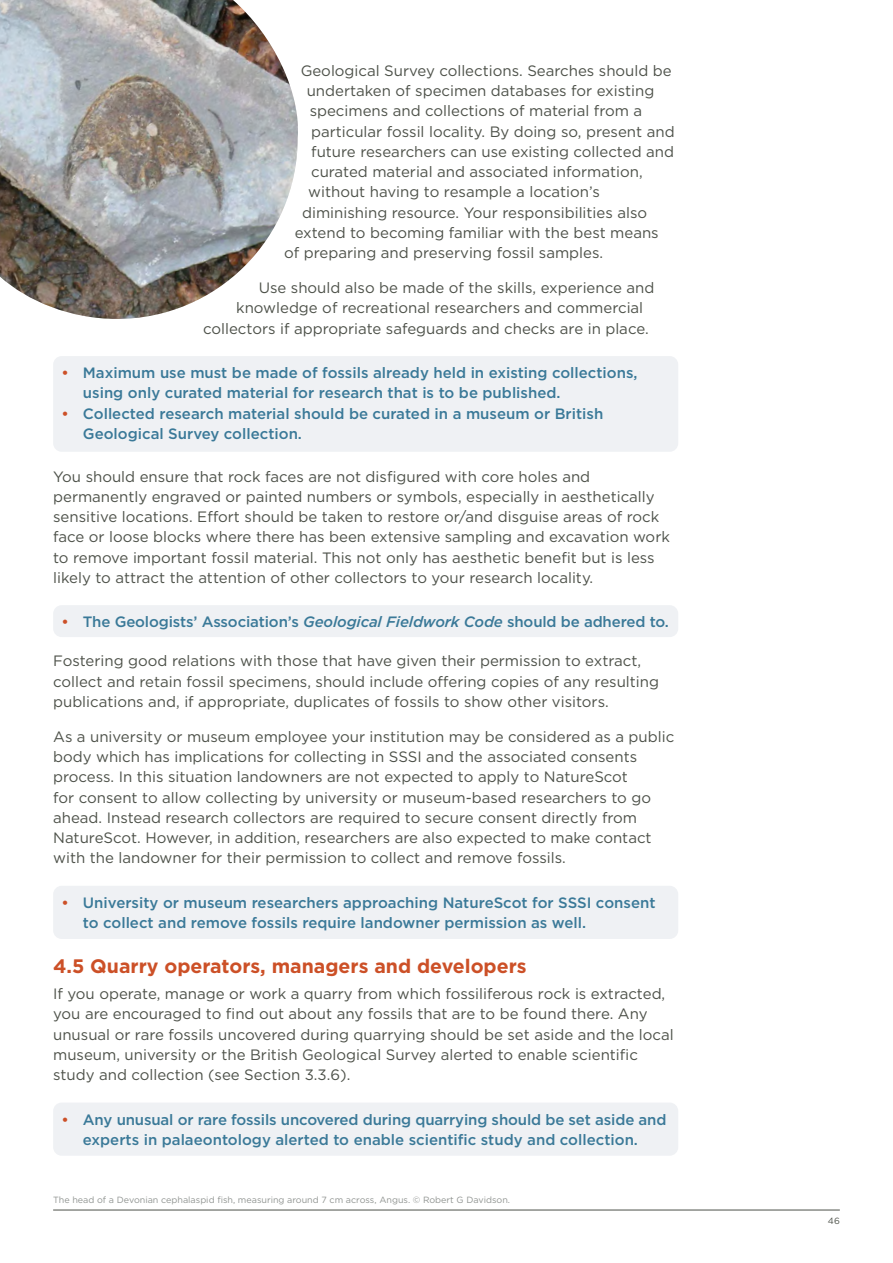
<style>
.page{position:relative;width:893px;height:1263px;background:#fff}
.page>*{position:absolute;margin:0;border:0;box-sizing:border-box;transform-origin:0 0}
.Heading_2{font:700 19.5px "Gotham";color:#cc5027}
.Paragraph{font:15px/20.2px "Gotham";color:#4d5149}
.List__Bulleted_Highlight{font:500 15px/20.2px "Gotham";color:#3a7998}
.t1{font:9px "Gotham";color:#909491}
.t2{font:9px "Gotham";color:#4d5149}
.s1{color:#cc5027}
.s2{font-style:italic}
</style>
<div class="page">
<hr style="left:53px;top:1210px;width:787px;height:1px;background:#4d5149">
<div style="left:53px;top:356px;width:625px;height:96px;background:#eff1f4;border-radius:9px"></div>
<div style="left:53px;top:605px;width:625px;height:32px;background:#eff1f4;border-radius:9px"></div>
<div style="left:53px;top:886px;width:625px;height:53px;background:#eff1f4;border-radius:9px"></div>
<div style="left:53px;top:1102px;width:625px;height:54px;background:#eff1f4;border-radius:9px"></div>
<img style="left:0;top:0;width:298px;height:319px">
<p class="Paragraph" style="left:301px;top:60px;width:373px">Geological Survey collections. Searches should be</p>
<p class="Paragraph" style="left:307px;top:80px;width:349px">undertaken of specimen databases for existing</p>
<p class="Paragraph" style="left:310px;top:101px;width:334px">specimens and collections of material from a</p>
<p class="Paragraph" style="left:311px;top:121px;width:365px">particular fossil locality. By doing so, present and</p>
<p class="Paragraph" style="left:311px;top:141px;width:364px">future researchers can use existing collected and</p>
<p class="Paragraph" style="left:311px;top:161px;width:333px">curated material and associated information,</p>
<p class="Paragraph" style="left:308px;top:182px;width:293px">without having to resample a location’s</p>
<p class="Paragraph" style="left:302px;top:202px;width:347px">diminishing resource. Your responsibilities also</p>
<p class="Paragraph" style="left:295px;top:222px;width:366px">extend to becoming familiar with the best means</p>
<p class="Paragraph" style="left:284px;top:242px;width:321px">of preparing and preserving fossil samples.</p>
<p class="Paragraph" style="left:259px;top:277px;width:397px">Use should also be made of the skills, experience and</p>
<p class="Paragraph" style="left:236px;top:298px;width:409px">knowledge of recreational researchers and commercial</p>
<p class="Paragraph" style="left:203px;top:318px;width:447px">collectors if appropriate safeguards and checks are in place.</p>
<p class="List__Bulleted_Highlight" style="left:83px;top:362px;width:556px;text-indent:-21px"><span class="s1">•</span> Maximum use must be made of fossils already held in existing collections, using only curated material for research that is to be published.</p>
<p class="List__Bulleted_Highlight" style="left:83px;top:403px;width:522px;text-indent:-21px"><span class="s1">•</span> Collected research material should be curated in a museum or British<br>Geological Survey collection.</p>
<p class="Paragraph" style="left:53px;top:466px;width:618px">You should ensure that rock faces are not disfigured with core holes and permanently engraved or painted numbers or symbols, especially in aesthetically sensitive locations. Effort should be taken to restore or/and disguise areas of rock face or loose blocks where there has been extensive sampling and excavation work to remove important fossil material. This not only has aesthetic benefit but is less likely to attract the attention of other collectors to your research locality.</p>
<p class="List__Bulleted_Highlight" style="left:62px;top:611px;width:609px"><span class="s1">•</span> The Geologists’ Association’s <span class="s2">Geological Fieldwork Code</span> should be adhered to.</p>
<p class="Paragraph" style="left:53px;top:650px;width:607px">Fostering good relations with those that have given their permission to extract, collect and retain fossil specimens, should include offering copies of any resulting publications and, if appropriate, duplicates of fossils to show other visitors.</p>
<p class="Paragraph" style="left:53px;top:726px;width:623px">As a university or museum employee your institution may be considered as a public body which has implications for collecting in SSSI and the associated consents process. In this situation landowners are not expected to apply to NatureScot<br>for consent to allow collecting by university or museum-based researchers to go ahead. Instead research collectors are required to secure consent directly from NatureScot. However, in addition, researchers are also expected to make contact with the landowner for their permission to collect and remove fossils.</p>
<p class="List__Bulleted_Highlight" style="left:83px;top:892px;width:574px;text-indent:-21px"><span class="s1">•</span> University or museum researchers approaching NatureScot for SSSI consent to collect and remove fossils require landowner permission as well.</p>
<h3 class="Heading_2" style="left:53px;top:953px;width:475px">4.5 Quarry operators, managers and developers</h3>
<p class="Paragraph" style="left:53px;top:983px;width:622px">If you operate, manage or work a quarry from which fossiliferous rock is extracted, you are encouraged to find out about any fossils that are to be found there. Any unusual or rare fossils uncovered during quarrying should be set aside and the local museum, university or the British Geological Survey alerted to enable scientific study and collection (see Section 3.3.6).</p>
<p class="List__Bulleted_Highlight" style="left:62px;top:1109px;width:606px;text-align:center"><span class="s1">•</span> Any unusual or rare fossils uncovered during quarrying should be set aside and experts in palaeontology alerted to enable scientific study and collection.</p>
<p class="t1" style="left:53px;top:1194px;width:458px">The head of a Devonian cephalaspid fish, measuring around 7 cm across, Angus. © Robert G Davidson.</p>
<p class="t2" style="left:828px;top:1215px;width:13px">46</p>
</div>
